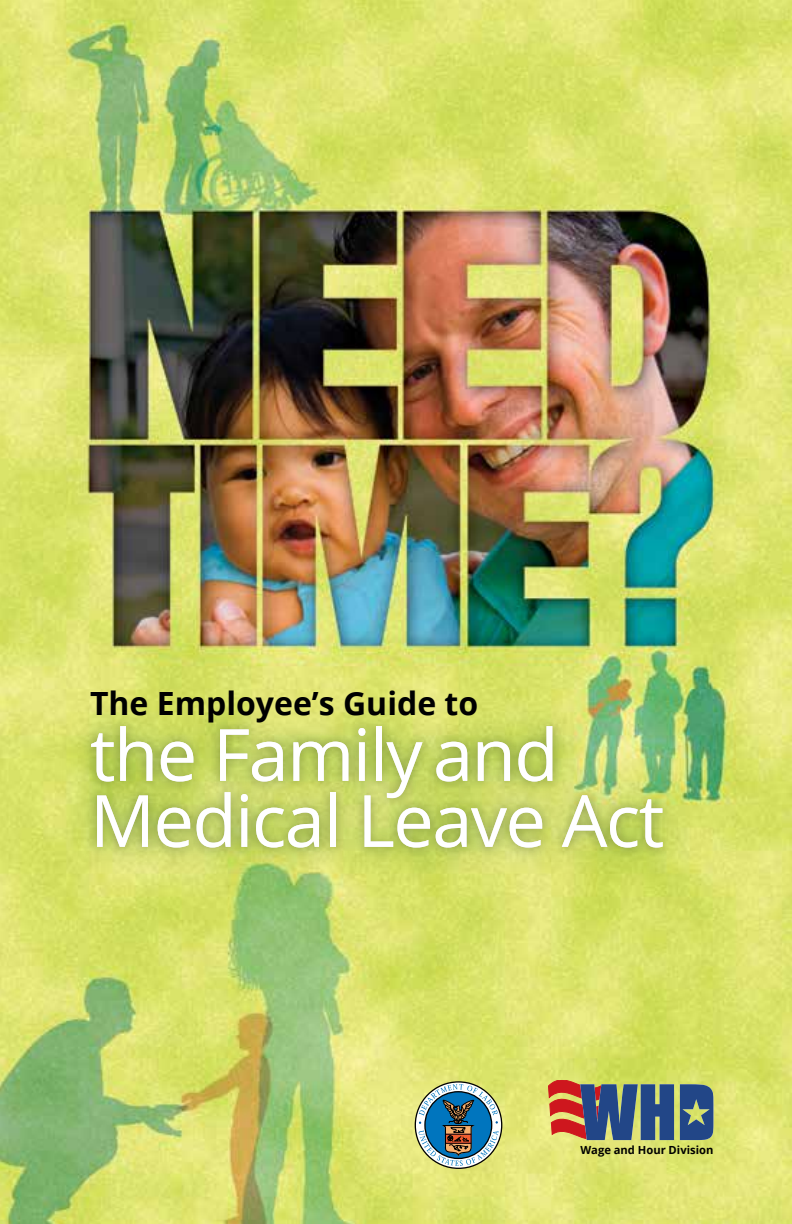
<style>
.page{position:relative;width:792px;height:1224px;background:#fff}
.page>*{position:absolute;margin:0;border:0;box-sizing:border-box;transform-origin:0 0}
.t1{font:72px/66px "Open Sans";letter-spacing:-.02em;color:#fff}
.t2{font:700 32px "Open Sans";color:#000}
.t3{font:700 11.2px "Open Sans";color:#000}
</style>
<div class="page">
<img style="left:0;top:0;width:792px;height:1224px">
<div style="left:56px;top:689px;width:643px;height:198px;background:#006b2a;opacity:.4"></div>
<div style="left:76px;top:710px;width:602px;height:154px;background:#a4cf57;opacity:.4"></div>
<div style="left:81px;top:716px;width:593px;height:143px;background:#000;opacity:.3"></div>
<svg style="left:548px;top:1080px;width:126px;height:61px;background:#75696f"></svg>
<svg style="left:680px;top:1084px;width:33px;height:56px;background:#3e5e83"></svg>
<svg style="left:419px;top:1084px;width:80px;height:82px"></svg>
<p class="t2" style="left:90px;top:681px;width:390px">The Employee’s Guide to</p>
<p class="t1" style="left:90px;top:720px;width:576px">the Family and<br>Medical Leave Act</p>
<p class="t3" style="left:580px;top:1142px;width:134px">Wage and Hour Division</p>
</div>
